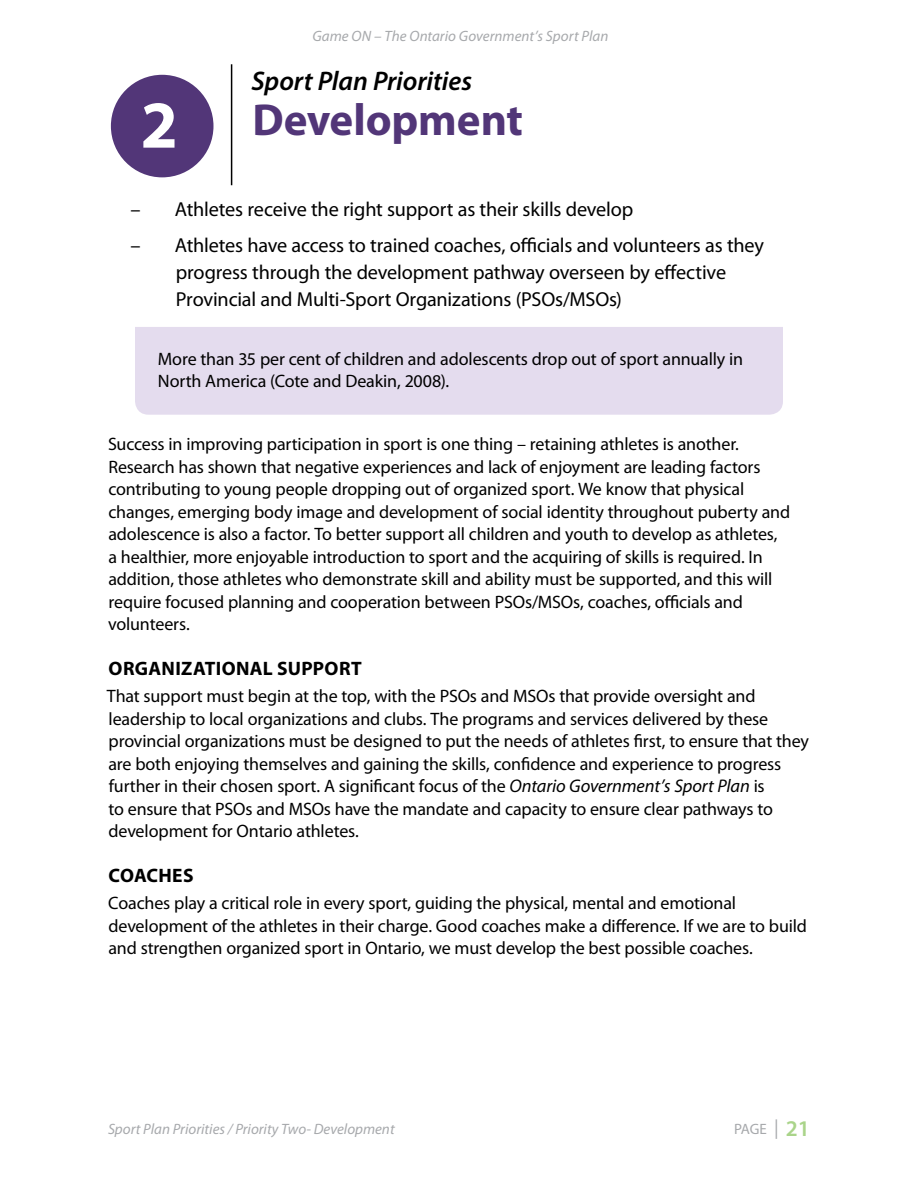
<style>
.page{position:relative;width:918px;height:1188px;background:#fff}
.page>*{position:absolute;margin:0;border:0;box-sizing:border-box;transform-origin:0 0}
.t1{font:700 67.5px "Myriad Pro";color:#fff}
.Secondary_Priorities{font:700 45px "Myriad Pro";letter-spacing:-.005em;color:#523678}
.t2{font:italic 600 27px "Myriad Pro";letter-spacing:-.005em;color:#000}
.t3{font:20.25px/27px "Myriad Pro";letter-spacing:-.01em;color:#000}
.Heading_4{font:700 19.5px "Myriad Pro";letter-spacing:.015em;color:#000}
.Body{font:18px/22.5px "Myriad Pro";letter-spacing:-.01em;color:#000}
.t4{font:italic 15px "Myriad Pro";color:#a7a9ac}
.t5{font:15px "Myriad Pro";color:#a7a9ac}
.s1{font-style:italic;font-size:18.3px}
.s2{font-stretch:condensed;font-size:19.5px}
.s3{font-weight:600;font-size:22.5px;color:#aad48a}
</style>
<div class="page">
<div style="left:111px;top:75px;width:102px;height:102px;background:#523678;border-radius:50%"></div>
<hr style="left:231px;top:64px;width:1px;height:121px;background:#000">
<div style="left:135px;top:327px;width:648px;height:88px;background:#e4dcee"></div>
<p class="t1" style="left:141px;top:81px;width:39px">2</p>
<p class="t4" style="left:312px;top:26px;width:298px">Game ON – The Ontario Government’s Sport Plan</p>
<p class="t2" style="left:251px;top:64px;width:222px">Sport Plan Priorities</p>
<h2 class="Secondary_Priorities" style="left:253px;top:90px;width:272px">Development</h2>
<p class="t3" style="left:130px;top:195px;width:504px">– Athletes receive the right support as their skills develop</p>
<p class="t3" style="left:176px;top:231px;width:590px;text-indent:-45px">– Athletes have access to trained coaches, officials and volunteers as they progress through the development pathway overseen by effective<br>Provincial and Multi-Sport Organizations (PSOs/MSOs)</p>
<p class="Body" style="left:158px;top:347px;width:587px">More than 35 per cent of children and adolescents drop out of sport annually in<br>North America (Cote and Deakin, 2008).</p>
<p class="Body" style="left:108px;top:432px;width:684px">Success in improving participation in sport is one thing – retaining athletes is another.<br>Research has shown that negative experiences and lack of enjoyment are leading factors contributing to young people dropping out of organized sport. We know that physical changes, emerging body image and development of social identity throughout puberty and adolescence is also a factor. To better support all children and youth to develop as athletes, a healthier, more enjoyable introduction to sport and the acquiring of skills is required. In addition, those athletes who demonstrate skill and ability must be supported, and this will require focused planning and cooperation between PSOs/MSOs, coaches, officials and volunteers.</p>
<h3 class="Heading_4" style="left:109px;top:656px;width:255px">ORGANIZATIONAL SUPPORT</h3>
<p class="Body" style="left:107px;top:684px;width:704px">That support must begin at the top, with the PSOs and MSOs that provide oversight and leadership to local organizations and clubs. The programs and services delivered by these provincial organizations must be designed to put the needs of athletes first, to ensure that they are both enjoying themselves and gaining the skills, confidence and experience to progress further in their chosen sport. A significant focus of the <span class="s1">Ontario Government’s Sport Plan</span> is<br>to ensure that PSOs and MSOs have the mandate and capacity to ensure clear pathways to development for Ontario athletes.</p>
<h3 class="Heading_4" style="left:109px;top:863px;width:86px">COACHES</h3>
<p class="Body" style="left:108px;top:891px;width:700px">Coaches play a critical role in every sport, guiding the physical, mental and emotional development of the athletes in their charge. Good coaches make a difference. If we are to build and strengthen organized sport in Ontario, we must develop the best possible coaches.</p>
<p class="t4" style="left:108px;top:1120px;width:288px">Sport Plan Priorities / Priority Two- Development</p>
<p class="t5" style="left:734px;top:1120px;width:77px">PAGE <span class="s2">|</span> <span class="s3">21</span></p>
</div>
